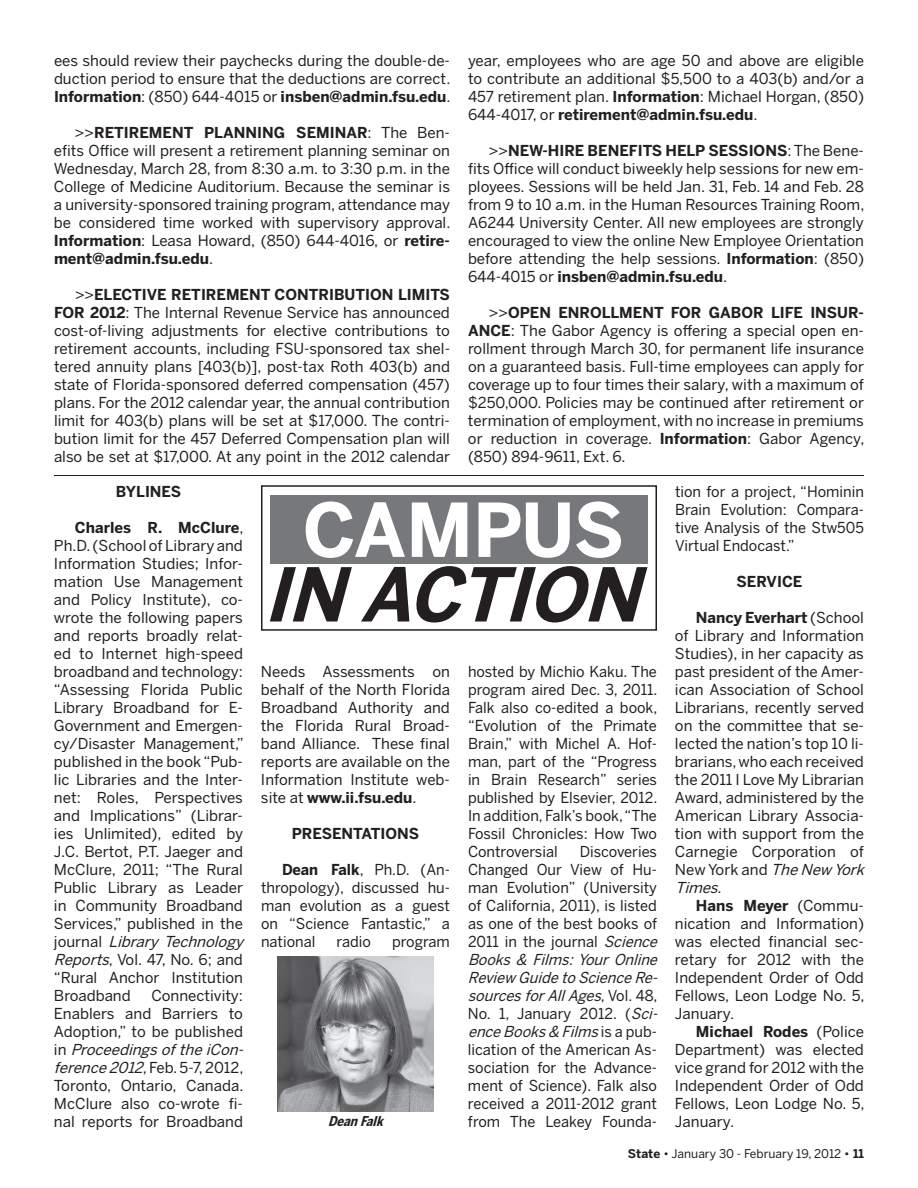
<style>
.page{position:relative;width:918px;height:1188px;background:#fff}
.page>*{position:absolute;margin:0;border:0;box-sizing:border-box;transform-origin:0 0}
.t1{font:italic 700 73.5px "Benton Sans";color:#231f20}
.t2{font:700 73.5px "Benton Sans";letter-spacing:-.015em;color:#fff}
.t3{font:15px/18px "Benton Sans";color:#231f20;text-align:justify}
.t4{font:700 15px "Benton Sans";color:#231f20}
.t5{font:italic 700 13.5px "Benton Sans Cond";color:#231f20}
.t6{font:12px "Benton Sans";color:#231f20}
.s1{font-weight:700}
.s2{font-style:italic}
</style>
<div class="page">
<div style="left:261px;top:485px;width:396px;height:146px;border:2px solid #231f20"></div>
<div style="left:270px;top:496px;width:378px;height:68px;background:#76787b"></div>
<img style="left:277px;top:956px;width:157px;height:155px">
<hr style="left:54px;top:475px;width:810px;height:1px;background:#231f20">
<p class="t3" style="left:54px;top:51px;width:398px">ees should review their paychecks during the double-de&shy;duction period to ensure that the deductions are correct.<br><span class="s1">Information</span>: (850) 644-4015 or <span class="s1">insben@admin.fsu.edu</span>.</p>
<p class="t3" style="left:54px;top:123px;width:398px;text-indent:21px">&gt;&gt;<span class="s1">RETIREMENT PLANNING SEMINAR</span>: The Ben&shy;efits Office will present a retirement planning seminar on Wednesday, March 28, from 8:30 a.m. to 3:30 p.m. in the College of Medicine Auditorium. Because the seminar is a university-sponsored training program, attendance may be considered time worked with supervisory approval.<br><span class="s1">Information</span>: Leasa Howard, (850) 644-4016, or <span class="s1">retire&shy;ment@admin.fsu.edu</span>.</p>
<p class="t3" style="left:54px;top:285px;width:398px;text-indent:21px">&gt;&gt;<span class="s1">ELECTIVE RETIREMENT CONTRIBUTION LIMITS FOR 2012</span>: The Internal Revenue Service has announced cost-of-living adjustments for elective contributions to retirement accounts, including FSU-sponsored tax shel&shy;tered annuity plans [403(b)], post-tax Roth 403(b) and state of Florida-sponsored deferred compensation (457) plans. For the 2012 calendar year, the annual contribution limit for 403(b) plans will be set at $17,000. The contri&shy;bution limit for the 457 Deferred Compensation plan will also be set at $17,000. At any point in the 2012 calendar</p>
<p class="t3" style="left:468px;top:51px;width:398px">year, employees who are age 50 and above are eligible to contribute an additional $5,500 to a 403(b) and/or a 457 retirement plan. <span class="s1">Information</span>: Michael Horgan, (850)<br>644-4017, or <span class="s1">retirement@admin.fsu.edu</span>.</p>
<p class="t3" style="left:468px;top:141px;width:398px;text-indent:21px">&gt;&gt;<span class="s1">NEW-HIRE BENEFITS HELP SESSIONS</span>: The Bene&shy;fits Office will conduct biweekly help sessions for new em&shy;ployees. Sessions will be held Jan. 31, Feb. 14 and Feb. 28 from 9 to 10 a.m. in the Human Resources Training Room, A6244 University Center. All new employees are strongly encouraged to view the online New Employee Orientation before attending the help sessions. <span class="s1">Information</span>: (850)<br>644-4015 or <span class="s1">insben@admin.fsu.edu</span>.</p>
<p class="t3" style="left:468px;top:303px;width:398px;text-indent:21px">&gt;&gt;<span class="s1">OPEN ENROLLMENT FOR GABOR LIFE INSUR-ANCE</span>: The Gabor Agency is offering a special open en&shy;rollment through March 30, for permanent life insurance on a guaranteed basis. Full-time employees can apply for coverage up to four times their salary, with a maximum of $250,000. Policies may be continued after retirement or termination of employment, with no increase in premiums or reduction in coverage. <span class="s1">Information</span>: Gabor Agency, (850) 894-9611, Ext. 6.</p>
<p class="t4" style="left:116px;top:483px;width:67px">BYLINES</p>
<p class="t3" style="left:54px;top:518px;width:191px;text-indent:21px"><span class="s1">Charles R. McClure</span>, Ph.D. (School of Library and Information Studies; Infor&shy;mation Use Management and Policy Institute), co&shy;wrote the following papers and reports broadly relat&shy;ed to Internet high-speed broadband and technology: “Assessing Florida Public Library Broadband for E-Government and Emergen&shy;cy/Disaster Management,” published in the book “Pub&shy;lic Libraries and the Inter&shy;net: Roles, Perspectives and Implications” (Librar&shy;ies Unlimited), edited by J.C. Bertot, P.T. Jaeger and McClure, 2011; “The Rural Public Library as Leader in Community Broadband Services,” published in the j o u r n a l <span class="s2">Library Technology Reports</span>, Vol. 47, No. 6; and “Rural Anchor Institution Broadband</p>
<p class="t3" style="left:54px;top:986px;width:195px;text-align:left;text-indent:97px">Connectivity:<br>Enablers and Barriers to<br>Adoption,” to be published i n <span class="s2">ProceedingsoftheiCon&shy;ference2012</span>, Fe b . 5 - 7, 2 0 1 2 ,<br>Toronto, Ontario, Canada.<br>McClure also co-wrote fi&shy;nal reports for Broadband</p>
<h1 class="t2" style="left:303px;top:486px;width:323px">CAMPUS</h1>
<h1 class="t1" style="left:264px;top:551px;width:399px">IN ACTION</h1>
<p class="t3" style="left:261px;top:663px;width:191px">Needs Assessments on behalf of the North Florida Broadband Authority and the Florida Rural Broad&shy;band Alliance. These final reports are available on the Information Institute web&shy;site at <span class="s1">www.ii.fsu.edu</span>.</p>
<p class="t4" style="left:292px;top:825px;width:129px">PRESENTATIONS</p>
<p class="t3" style="left:261px;top:861px;width:191px;text-indent:21px"><span class="s1">Dean Falk</span>, Ph.D. (An&shy;thropology), discussed hu&shy;man evolution as a guest on “Science Fantastic,” a national</p>
<p class="t3" style="left:337px;top:933px;width:36px">radio</p>
<p class="t3" style="left:392px;top:933px;width:59px">program</p>
<p class="t5" style="left:328px;top:1113px;width:60px">DeanFalk</p>
<p class="t3" style="left:468px;top:663px;width:191px">hosted by Michio Kaku. The program aired Dec. 3, 2011.<br>Falk also co-edited a book, “Evolution of the Primate Brain,” with Michel A. Hof&shy;man, part of the “Progress in Brain Research” series published by Elsevier, 2012.<br>In addition, Falk’s book, “The Fossil Chronicles: How Two Controversial</p>
<p class="t3" style="left:468px;top:843px;width:195px;text-align:left;text-indent:112px">Discoveries<br>Changed Our View of Hu&shy;man Evolution” (University of California, 2011), is listed as one of the best books of<br>2011 in the journal <span class="s2">Science<br>Books &amp; Films:Your Online<br>Review GuidetoScienceRe&shy;sourcesforAllAges</span>, Vo l . 4 8 ,<br>No. 1, January 2012. (<span class="s2">Sci&shy;enceBooks&amp; Films</span>i s a p u b - lication of the American As&shy;sociation for the Advance&shy;ment of Science). Falk also received a 2011-2012 grant from The Leakey Founda-</p>
<p class="t3" style="left:675px;top:482px;width:191px">tion for a project, “Hominin Brain Evolution: Compara&shy;tive Analysis of the Stw505<br>Virtual Endocast.”</p>
<p class="t4" style="left:737px;top:573px;width:67px">SERVICE</p>
<p class="t3" style="left:675px;top:608px;width:195px;text-align:left;text-indent:21px"><span class="s1">Nancy Everhart</span> (School of Library and Information<br>Studies), in her capacity as past president of the Amer&shy;ican Association of School<br>Librarians, recently served on the committee that se&shy;lected the nation’s top 10 li&shy;brarians, who each received the 2011 I Love My Librarian<br>Award, administered by the<br>American Library Associa&shy;tion with support from the<br>Carnegie Corporation of<br>N e w Yo r k a n d <span class="s2">TheNew York<br>Times</span>.</p>
<p class="t3" style="left:675px;top:896px;width:191px;text-indent:21px"><span class="s1">Hans Meyer</span> (Commu&shy;nication and Information) was elected financial sec&shy;retary for 2012 with the Independent Order of Odd Fellows, Leon Lodge No. 5, January.</p>
<p class="t3" style="left:675px;top:1022px;width:191px;text-indent:21px"><span class="s1">Michael Rodes</span> (Police Department) was elected vice grand for 2012 with the Independent Order of Odd Fellows, Leon Lodge No. 5, January.</p>
<p class="t6" style="left:628px;top:1147px;width:238px"><span class="s1">State</span> • January 30 - February 19, 2012 • <span class="s1">11</span></p>
</div>
